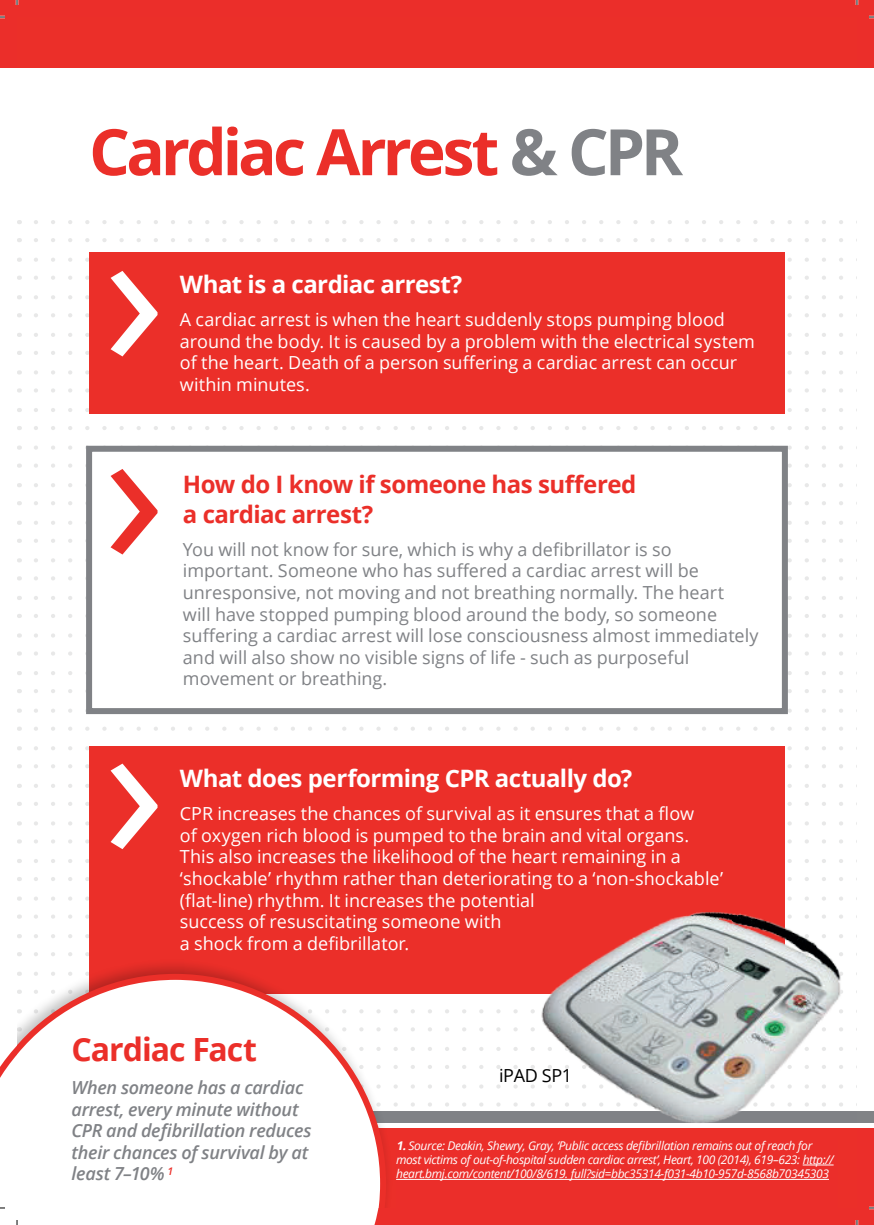
<style>
.page{position:relative;width:874px;height:1225px;background:#fff}
.page>*{position:absolute;margin:0;border:0;box-sizing:border-box;transform-origin:0 0}
.t1{font:700 64px "Open Sans";letter-spacing:-.06em;color:#eb2f29}
.t2{font:700 32px "Open Sans";letter-spacing:-.03em;color:#eb2f29}
.t3{font:700 24px "Open Sans";letter-spacing:-.025em;color:#fff}
.t4{font:700 24px/30px "Open Sans";letter-spacing:-.025em;color:#eb2f29}
.t5{font:18px/21.6px "Open Sans";color:#fff}
.t6{font:18px/21.6px "Open Sans";color:#808286}
.t7{font:italic 600 18px/21.6px "Open Sans";letter-spacing:-.015em;color:#808286}
.t8{font:18px "Open Sans";letter-spacing:-.02em;color:#000}
.t9{font:italic 12px/13px "Open Sans";letter-spacing:-.03em;color:#fff}
.t10{font:italic 12px/14.4px "Open Sans";color:#fff}
.s1{color:#808286}
.s2{font-weight:700}
</style>
<div class="page">
<div style="left:0;top:0;width:873px;height:67px;background:#eb2e2a"></div>
<div style="left:378px;top:1128px;width:495px;height:97px;background:#eb2e2a"></div>
<svg style="left:36px;top:220px;width:807px;height:4px"></svg>
<svg style="left:36px;top:238px;width:807px;height:4px"></svg>
<svg style="left:36px;top:257px;width:807px;height:5px"></svg>
<svg style="left:36px;top:370px;width:807px;height:4px"></svg>
<svg style="left:36px;top:388px;width:807px;height:4px"></svg>
<svg style="left:36px;top:408px;width:807px;height:4px"></svg>
<svg style="left:36px;top:426px;width:807px;height:4px"></svg>
<svg style="left:36px;top:445px;width:807px;height:5px"></svg>
<svg style="left:36px;top:576px;width:807px;height:4px"></svg>
<svg style="left:36px;top:596px;width:807px;height:4px"></svg>
<svg style="left:36px;top:614px;width:807px;height:4px"></svg>
<svg style="left:36px;top:633px;width:807px;height:4px"></svg>
<svg style="left:36px;top:651px;width:807px;height:4px"></svg>
<svg style="left:36px;top:671px;width:807px;height:4px"></svg>
<svg style="left:36px;top:689px;width:807px;height:4px"></svg>
<svg style="left:36px;top:708px;width:807px;height:5px"></svg>
<svg style="left:36px;top:727px;width:807px;height:4px"></svg>
<svg style="left:36px;top:746px;width:807px;height:4px"></svg>
<svg style="left:36px;top:859px;width:807px;height:4px"></svg>
<svg style="left:36px;top:877px;width:807px;height:4px"></svg>
<svg style="left:36px;top:896px;width:807px;height:4px"></svg>
<svg style="left:36px;top:914px;width:807px;height:4px"></svg>
<svg style="left:36px;top:934px;width:807px;height:4px"></svg>
<svg style="left:36px;top:952px;width:807px;height:4px"></svg>
<svg style="left:394px;top:1009px;width:449px;height:4px"></svg>
<svg style="left:394px;top:1027px;width:449px;height:4px"></svg>
<svg style="left:394px;top:1047px;width:449px;height:4px"></svg>
<svg style="left:394px;top:1065px;width:449px;height:4px"></svg>
<svg style="left:394px;top:1084px;width:449px;height:4px"></svg>
<svg style="left:394px;top:1102px;width:449px;height:4px"></svg>
<div style="left:89px;top:252px;width:695px;height:161px;background:#eb2f29"></div>
<svg style="left:36px;top:271px;width:807px;height:85px"></svg>
<div style="left:89px;top:449px;width:695px;height:262px;background:#fff"></div>
<div style="left:86px;top:446px;width:701px;height:268px;border:6px solid #808286"></div>
<svg style="left:36px;top:463px;width:807px;height:99px"></svg>
<div style="left:89px;top:746px;width:695px;height:248px;background:#eb2f29"></div>
<svg style="left:36px;top:763px;width:807px;height:86px"></svg>
<div style="left:17px;top:1111px;width:839px;height:12px;background:#808286"></div>
<img style="left:540px;top:911px;width:301px;height:212px">
<div style="left:17px;top:957px;width:377px;height:251px;background:#000001;opacity:.25"></div>
<svg style="left:17px;top:974px;width:369px;height:234px"></svg>
<hr style="left:802px;top:1164px;width:31px;height:1px;background:#fff">
<hr style="left:396px;top:1179px;width:432px;height:1px;background:#fff">
<svg style="left:869px;top:1206px;width:4px;height:3px"></svg>
<h1 class="t1" style="left:89px;top:107px;width:595px">Cardiac Arrest <span class="s1">&amp; CPR</span></h1>
<h3 class="t3" style="left:180px;top:267px;width:283px">What is a cardiac arrest?</h3>
<p class="t5" style="left:180px;top:308px;width:576px">A cardiac arrest is when the heart suddenly stops pumping blood around the body. It is caused by a problem with the electrical system of the heart. Death of a person suffering a cardiac arrest can occur within minutes.</p>
<h3 class="t4" style="left:183px;top:468px;width:455px">How do I know if someone has suffered a cardiac arrest?</h3>
<p class="t6" style="left:183px;top:538px;width:577px">You will not know for sure, which is why a defibrillator is so important. Someone who has suffered a cardiac arrest will be unresponsive, not moving and not breathing normally. The heart<br>will have stopped pumping blood around the body, so someone suffering a cardiac arrest will lose consciousness almost immediately and will also show no visible signs of life - such as purposeful movement or breathing.</p>
<h3 class="t3" style="left:180px;top:761px;width:454px">What does performing CPR actually do?</h3>
<p class="t5" style="left:180px;top:802px;width:544px">CPR increases the chances of survival as it ensures that a flow<br>of oxygen rich blood is pumped to the brain and vital organs.<br>This also increases the likelihood of the heart remaining in a ‘shockable’ rhythm rather than deteriorating to a ‘non-shockable’ (flat-line) rhythm. It increases the potential<br>success of resuscitating someone with<br>a shock from a defibrillator.</p>
<h2 class="t2" style="left:71px;top:1027px;width:187px">Cardiac Fact</h2>
<p class="t7" style="left:71px;top:1076px;width:242px">When someone has a cardiac arrest, every minute without<br>CPR and defibrillation reduces their chances of survival by at least 7–10% <sup>1</sup></p>
<p class="t8" style="left:498px;top:1063px;width:75px">iPAD SP1</p>
<p class="t9" style="left:396px;top:1138px;width:417px"><span class="s2">1.</span>Source: Deakin, Shewry, Gray, ‘Public access defibrillation remains out of reach for</p>
<p class="t9" style="left:396px;top:1139px;width:439px;text-indent:55px"><span class="s2">1.</span> Source: Deakin, Shewry, Gray, ‘Public access defibrillation remains most victims of out-of-hospital sudden cardiac arrest’, Heart, 100 (2014), 619–623: http://</p>
<p class="t9" style="left:396px;top:1167px;width:434px">heart.bmj.com/content/100/8/619. full?sid=bbc35314-f031-4b10-957d-8568b70345303</p>
<p class="t10" style="left:450px;top:1153px;width:366px">out of reac for most victims of out-of-hospital sudden cardiac arrest’,<br>Heart, 100 (2014),</p>
<p class="t10" style="left:565px;top:1168px;width:248px">–623: http://heart.bmj.com/content/100/8/619.</p>
</div>
